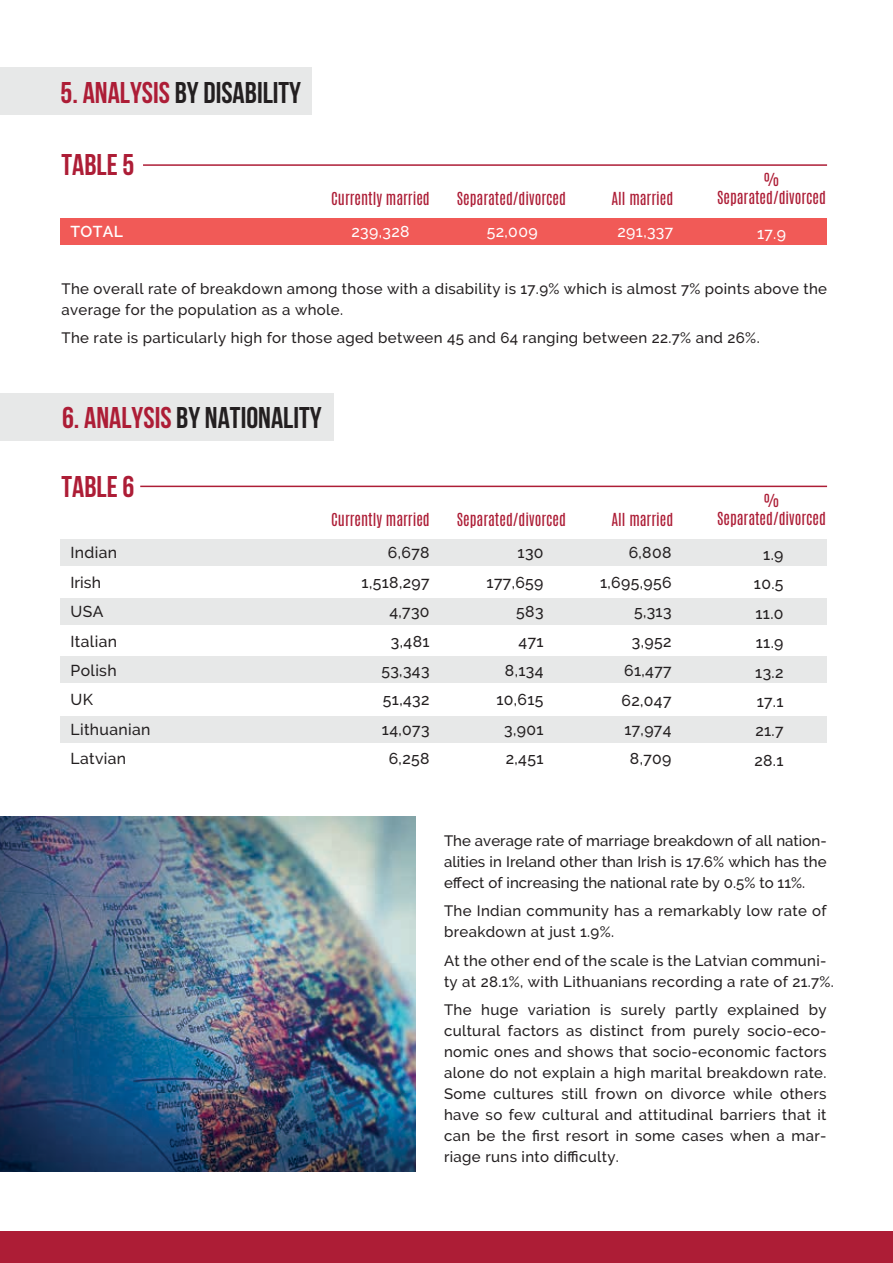
<style>
.page{position:relative;width:893px;height:1263px;background:#fff}
.page>*{position:absolute;margin:0;border:0;box-sizing:border-box;transform-origin:0 0}
.t1{font:700 30px "Bebas Neue";color:#231f20}
.t2{font:700 30px "Bebas Neue";color:#ad1d36}
.t3{font:500 15.75px/29.4px "Raleway";letter-spacing:.025em;color:#231f20;text-align:right}
.t4{font:500 15.75px "Raleway";letter-spacing:.025em;color:#fff}
.t5{font:600 15.75px "Raleway";letter-spacing:.025em;color:#fff}
.t6{font:500 15px/21px "Raleway";letter-spacing:.025em;color:#231f20}
.t7{font:15px/18px "Antonio";color:#ad1d36;text-align:center}
.s1{color:#ad1d36}
</style>
<div class="page">
<div style="left:0;top:1232px;width:893px;height:31px;background:#ad1d36"></div>
<div style="left:0;top:393px;width:334px;height:47px;background:#e7e8e8"></div>
<div style="left:61px;top:539px;width:766px;height:27px;background:#e7e8e8"></div>
<div style="left:61px;top:598px;width:766px;height:27px;background:#e7e8e8"></div>
<div style="left:61px;top:656px;width:766px;height:27px;background:#e7e8e8"></div>
<div style="left:61px;top:716px;width:766px;height:27px;background:#e7e8e8"></div>
<hr style="left:140px;top:486px;width:687px;height:1px;background:#ad1d36">
<div style="left:0;top:68px;width:312px;height:47px;background:#e7e8e8"></div>
<div style="left:61px;top:218px;width:766px;height:27px;background:#f15a57"></div>
<hr style="left:143px;top:164px;width:684px;height:2px;background:#ad1d36">
<img style="left:0;top:817px;width:416px;height:355px">
<h1 class="t1" style="left:61px;top:76px;width:242px"><span class="s1">5. ANALYSIS</span> BY DISABILITY</h1>
<h1 class="t2" style="left:62px;top:148px;width:74px">TABLE 5</h1>
<p class="t7" style="left:331px;top:189px;width:100px">Currently married</p>
<p class="t7" style="left:457px;top:189px;width:111px">Separated/divorced</p>
<p class="t7" style="left:611px;top:189px;width:63px">All married</p>
<p class="t7" style="left:717px;top:171px;width:110px">%<br>Separated/divorced</p>
<p class="t5" style="left:70px;top:222px;width:54px">TOTAL</p>
<p class="t4" style="left:351px;top:222px;width:60px">239,328</p>
<p class="t4" style="left:487px;top:222px;width:52px">52,009</p>
<p class="t4" style="left:617px;top:222px;width:57px">291,337</p>
<p class="t4" style="left:757px;top:224px;width:31px">17.9</p>
<p class="t6" style="left:62px;top:278px;width:767px">The overall rate of breakdown among those with a disability is 17.9% which is almost 7% points above the average for the population as a whole.</p>
<p class="t6" style="left:62px;top:327px;width:700px">The rate is particularly high for those aged between 45 and 64 ranging between 22.7% and 26%.</p>
<h1 class="t1" style="left:62px;top:401px;width:261px"><span class="s1">6. ANALYSIS</span> BY NATIONALITY</h1>
<h1 class="t2" style="left:62px;top:470px;width:74px">TABLE 6</h1>
<p class="t7" style="left:331px;top:511px;width:100px">Currently married</p>
<p class="t7" style="left:457px;top:511px;width:111px">Separated/divorced</p>
<p class="t7" style="left:611px;top:511px;width:63px">All married</p>
<p class="t7" style="left:717px;top:492px;width:110px">%<br>Separated/divorced</p>
<p class="t3" style="left:70px;top:538px;width:82px;text-align:left">Indian<br>Irish<br>USA<br>Italian<br>Polish<br>UK<br>Lithuanian<br>Latvian</p>
<p class="t3" style="left:362px;top:538px;width:69px">6,678<br>1,518,297<br>4,730<br>3,481<br>53,343<br>51,432<br>14,073<br>6,258</p>
<p class="t3" style="left:487px;top:538px;width:58px">130<br>177,659<br>583<br>471<br>8,134<br>10,615<br>3,901<br>2,451</p>
<p class="t3" style="left:600px;top:538px;width:73px">6,808<br>1,695,956<br>5,313<br>3,952<br>61,477<br>62,047<br>17,974<br>8,709</p>
<p class="t3" style="left:754px;top:540px;width:31px;text-align:center">1.9<br>10.5<br>11.0<br>11.9<br>13.2<br>17.1<br>21.7<br>28.1</p>
<p class="t6" style="left:444px;top:830px;width:384px;text-align:justify">The average rate of marriage breakdown of all nation&shy;alities in Ireland other than Irish is 17.6% which has the effect of increasing the national rate by 0.5% to 11%.</p>
<p class="t6" style="left:444px;top:900px;width:384px">The Indian community has a remarkably low rate of breakdown at just 1.9%.</p>
<p class="t6" style="left:444px;top:950px;width:391px">At the other end of the scale is the Latvian communi&shy;ty at 28.1%, with Lithuanians recording a rate of 21.7%.</p>
<p class="t6" style="left:444px;top:999px;width:384px;text-align:justify">The huge variation is surely partly explained by cultural factors as distinct from purely socio-eco&shy;nomic ones and shows that socio-economic factors alone do not explain a high marital breakdown rate.<br>Some cultures still frown on divorce while others have so few cultural and attitudinal barriers that it can be the first resort in some cases when a mar&shy;riage runs into difficulty.</p>
</div>
